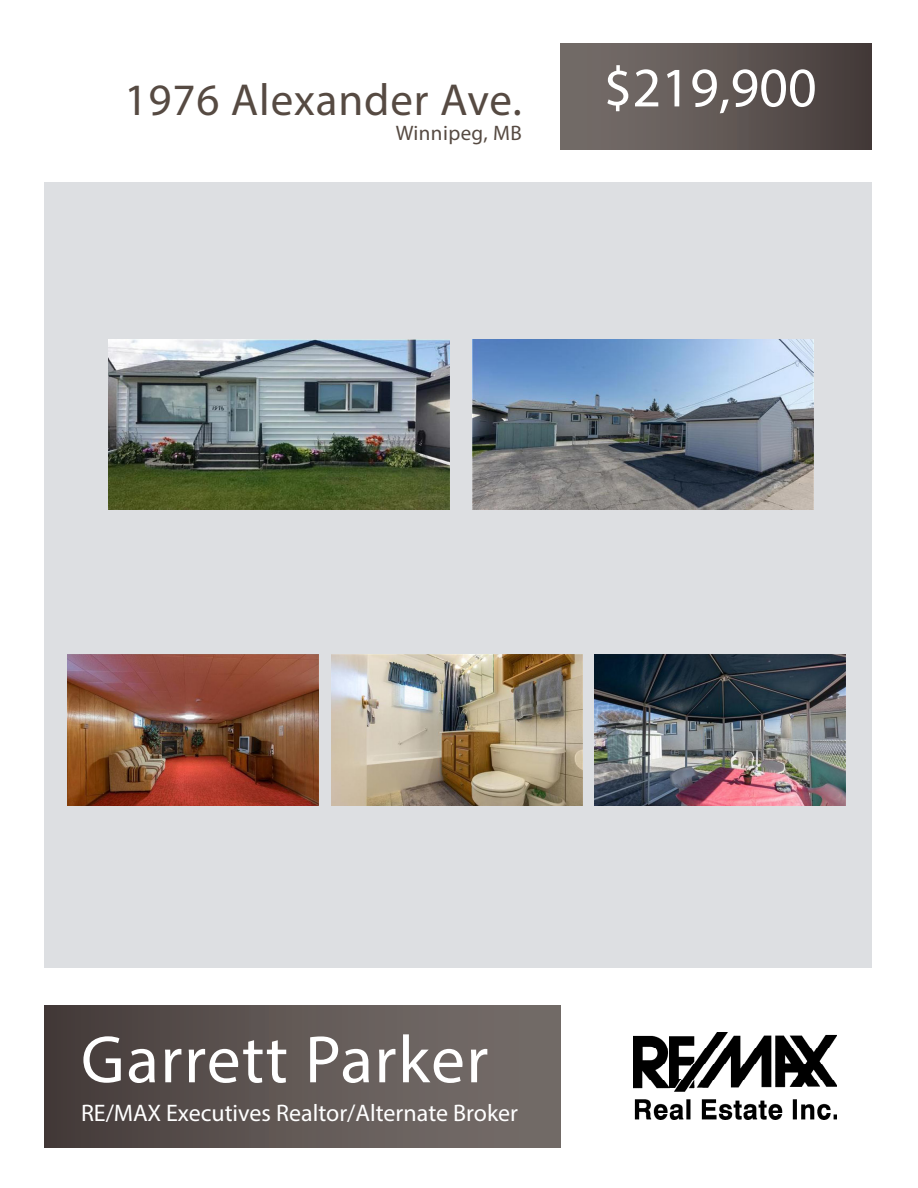
<style>
.page{position:relative;width:918px;height:1188px;background:#fff}
.page>*{position:absolute;margin:0;border:0;box-sizing:border-box;transform-origin:0 0}
.t1{font:67.5px "Myriad Pro";letter-spacing:.02em;color:#fff}
.t2{font:56.1px "Myriad Pro";color:#fff}
.t3{font:45px "Myriad Pro";letter-spacing:.02em;color:#564a42}
.t4{font:24px "Myriad Pro";color:#fff}
.t5{font:21px "Myriad Pro";letter-spacing:.02em;color:#564a42}
</style>
<div class="page">
<div style="left:44px;top:182px;width:828px;height:786px;background:#dddfe2"></div>
<div style="left:561px;top:43px;width:311px;height:106px;background:linear-gradient(to right,#79716d,#463d3b)"></div>
<img style="left:68px;top:654px;width:251px;height:152px">
<div style="left:44px;top:1006px;width:517px;height:141px;background:linear-gradient(to right,#463d3b,#79716d)"></div>
<img style="left:634px;top:1032px;width:203px;height:88px">
<img style="left:331px;top:654px;width:251px;height:152px">
<img style="left:595px;top:654px;width:251px;height:152px">
<img style="left:473px;top:339px;width:341px;height:171px">
<img style="left:108px;top:339px;width:341px;height:171px">
<p class="t3" style="left:125px;top:72px;width:399px">1976 Alexander Ave.</p>
<p class="t5" style="left:396px;top:120px;width:128px">Winnipeg, MB</p>
<p class="t2" style="left:604px;top:53px;width:215px">$219,900</p>
<p class="t1" style="left:81px;top:1018px;width:409px">Garrett Parker</p>
<p class="t4" style="left:81px;top:1098px;width:439px">RE/MAX Executives Realtor/Alternate Broker</p>
</div>
